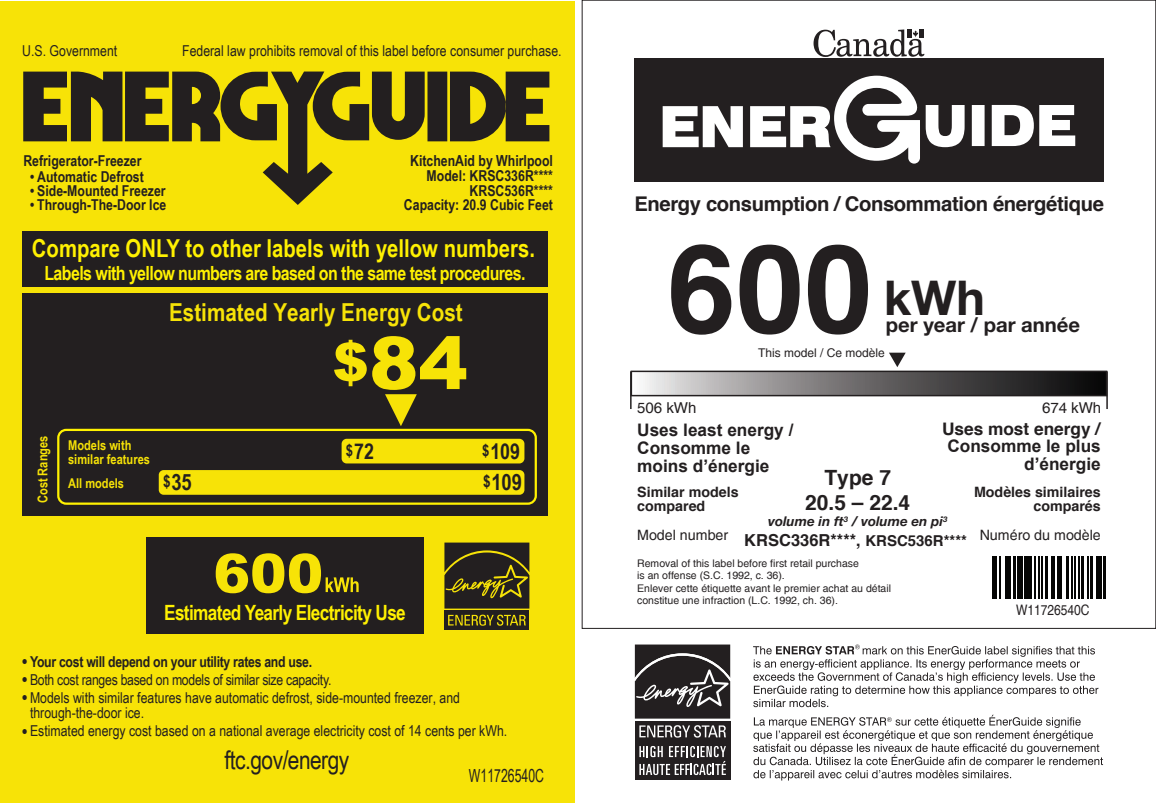
<style>
.page{position:relative;width:1156px;height:803px;background:#fff}
.page>*{position:absolute;margin:0;border:0;box-sizing:border-box;transform-origin:0 0}
.t1{font:700 123px "Helvetica";color:#231f20}
.t2{font:900 72.75px "Arial";color:#f7e307}
.t3{font:900 54px "Arial";color:#f7e307}
.t4{font:700 48px "Helvetica Neue LT Std";color:#231f20}
.t5{font:25.5px "Arial Narrow";letter-spacing:-.02em;color:#231f20}
.t6{font:700 24.75px "Arial Narrow";color:#fff101}
.t7{font:700 24.75px "Arial Narrow";color:#f7e307}
.t8{font:700 22.5px "Arial Narrow";color:#231f20}
.t9{font:700 21.75px "Arial Narrow";color:#231f20}
.t10{font:700 21px "Arial Narrow";letter-spacing:-.03em;color:#fff101}
.t11{font:700 21px/25.2px "Helvetica";color:#231f20;text-align:center}
.t12{font:700 20.25px "Helvetica";letter-spacing:-.02em;color:#231f20}
.t13{font:700 20.25px "Helvetica Neue LT Std";color:#231f20}
.t14{font:700 19.5px "Arial Narrow";letter-spacing:-.03em;color:#fff101}
.t15{font:18px "Arial Narrow";color:#231f20;scale:.83 1}
.t16{font:700 17.25px/18px "Arial";color:#231f20}
.t17{font:700 17.25px "Helvetica";color:#231f20}
.t18{font:700 16.5px "Helvetica";color:#231f20}
.t19{font:700 15.15px "Arial Narrow";color:#231f20}
.t20{font:15px/15px "Arial Narrow";color:#231f20}
.t21{font:700 15px/14.2px "Arial Narrow";color:#231f20;text-align:right}
.t22{font:15px "Arial Narrow";letter-spacing:-.02em;color:#231f20}
.t23{font:700 15px "Arial Narrow";letter-spacing:-.02em;color:#231f20}
.t24{font:15px "Helvetica";color:#231f20}
.t25{font:14.4px "Helvetica";color:#231f20;scale:.83 1}
.t26{font:700 14.25px/14.2px "Helvetica";color:#231f20}
.t27{font:14.25px "Helvetica";color:#231f20}
.t28{font:700 13.5px/14.5px "Arial Narrow";color:#f7e307}
.t29{font:italic 700 13.5px "Helvetica Neue";color:#231f20}
.t30{font:12px "Helvetica";color:#231f20}
.t31{font:10.5px/12.3px "Helvetica";color:#231f20}
.t32{font:italic 700 7.8px "Helvetica Neue";color:#231f20}
.s1{font-size:14.55px}
.s2{font-size:16.05px}
.s3{font-size:16.5px}
.s4{font-size:18px}
.s5{font-weight:700;font-size:18px}
.s6{font-size:15px}
</style>
<div class="page">
<div style="left:0;top:1px;width:574px;height:801px;background:#f7e307"></div>
<svg style="left:814px;top:29px;width:110px;height:28px"></svg>
<div style="left:634px;top:58px;width:470px;height:123px;background:#231f20"></div>
<svg style="left:663px;top:76px;width:412px;height:87px"></svg>
<svg style="left:645px;top:373px;width:459px;height:20px;background:#6d6b6b"></svg>
<div style="left:631px;top:370px;width:476px;height:26px;border:2px solid #231f20"></div>
<hr style="left:630px;top:371px;width:2px;height:38px;background:#231f20">
<hr style="left:1106px;top:371px;width:2px;height:38px;background:#231f20">
<svg style="left:23px;top:71px;width:526px;height:134px"></svg>
<div style="left:22px;top:294px;width:526px;height:222px;background:#231f20"></div>
<div style="left:146px;top:537px;width:278px;height:96px;background:#231f20"></div>
<svg style="left:326px;top:577px;width:33px;height:15px"></svg>
<div style="left:22px;top:231px;width:526px;height:55px;background:#231f20"></div>
<div style="left:57px;top:428px;width:480px;height:76px;border:2px solid #fff101;border-radius:8px"></div>
<div style="left:159px;top:470px;width:365px;height:24px;background:#f7e307;border-radius:5px"></div>
<svg style="left:889px;top:352px;width:17px;height:15px"></svg>
<svg style="left:334px;top:339px;width:33px;height:47px"></svg>
<svg style="left:385px;top:394px;width:32px;height:32px"></svg>
<div style="left:342px;top:438px;width:182px;height:25px;background:#f7e307;border-radius:5px"></div>
<svg style="left:753px;top:644px;width:345px;height:63px"></svg>
<svg style="left:753px;top:714px;width:350px;height:66px"></svg>
<svg style="left:635px;top:644px;width:95px;height:74px;background:#413d3e"></svg>
<div style="left:635px;top:720px;width:95px;height:59px;background:#231f20"></div>
<svg style="left:639px;top:725px;width:87px;height:12px"></svg>
<svg style="left:639px;top:746px;width:87px;height:28px"></svg>
<hr style="left:993px;top:556px;width:2px;height:42px;background:#050504">
<hr style="left:996px;top:556px;width:1px;height:42px;background:#050504">
<hr style="left:999px;top:556px;width:1px;height:42px;background:#050504">
<hr style="left:1005px;top:556px;width:3px;height:42px;background:#050504">
<hr style="left:1009px;top:556px;width:1px;height:42px;background:#050504">
<hr style="left:1014px;top:556px;width:2px;height:42px;background:#050504">
<hr style="left:1017px;top:556px;width:1px;height:42px;background:#050504">
<hr style="left:1019px;top:556px;width:4px;height:42px;background:#050504">
<hr style="left:1024px;top:556px;width:4px;height:42px;background:#050504">
<hr style="left:1029px;top:556px;width:3px;height:42px;background:#050504">
<hr style="left:1035px;top:556px;width:1px;height:42px;background:#050504">
<hr style="left:1038px;top:556px;width:1px;height:42px;background:#050504">
<hr style="left:1042px;top:556px;width:1px;height:42px;background:#050504">
<hr style="left:1045px;top:556px;width:2px;height:42px;background:#050504">
<hr style="left:1052px;top:556px;width:1px;height:42px;background:#050504">
<hr style="left:1054px;top:556px;width:1px;height:42px;background:#050504">
<hr style="left:1057px;top:556px;width:1px;height:42px;background:#050504">
<hr style="left:1059px;top:556px;width:3px;height:42px;background:#050504">
<hr style="left:1066px;top:556px;width:2px;height:42px;background:#050504">
<hr style="left:1072px;top:556px;width:1px;height:42px;background:#050504">
<hr style="left:1074px;top:556px;width:1px;height:42px;background:#050504">
<hr style="left:1078px;top:556px;width:1px;height:42px;background:#050504">
<hr style="left:1082px;top:556px;width:2px;height:42px;background:#050504">
<hr style="left:1087px;top:556px;width:1px;height:42px;background:#050504">
<hr style="left:1091px;top:556px;width:2px;height:42px;background:#050504">
<hr style="left:1096px;top:556px;width:4px;height:42px;background:#050504">
<hr style="left:1101px;top:556px;width:1px;height:42px;background:#050504">
<hr style="left:1103px;top:556px;width:2px;height:42px;background:#050504">
<div style="left:444px;top:610px;width:85px;height:19px;background:#231f20"></div>
<svg style="left:444px;top:542px;width:85px;height:66px;background:#403a1c"></svg>
<svg style="left:448px;top:614px;width:78px;height:11px"></svg>
<p class="t20" style="left:22px;top:43px;width:97px">U.S. Government</p>
<p class="t20" style="left:182px;top:43px;width:381px">Federal law prohibits removal of this label before consumer purchase.</p>
<p class="t21" style="left:23px;top:153px;width:120px">Refrigerator-Freezer</p>
<p class="t21" style="left:30px;top:168px;width:115px"><span class="s1">•</span> Automatic Defrost</p>
<p class="t21" style="left:30px;top:182px;width:137px"><span class="s1">•</span> Side-Mounted Freezer</p>
<p class="t21" style="left:30px;top:196px;width:138px"><span class="s1">•</span> Through-The-Door Ice</p>
<p class="t19" style="left:410px;top:149px;width:144px">KitchenAid by Whirlpool</p>
<p class="t21" style="left:404px;top:168px;width:151px">Model: KRSC336R****<br>KRSC536R****<br>Capacity: 20.9 Cubic Feet</p>
<h3 class="t6" style="left:32px;top:229px;width:505px">Compare ONLY to other labels with yellow numbers.</h3>
<h3 class="t14" style="left:44px;top:258px;width:483px">Labels with yellow numbers are based on the same test procedures.</h3>
<h3 class="t7" style="left:169px;top:293px;width:295px">Estimated Yearly Energy Cost</h3>
<h2 class="t2" style="left:369px;top:310px;width:100px">84</h2>
<p class="t28" style="left:35px;top:503px;width:69px;rotate:-90deg">Cost Ranges</p>
<p class="t28" style="left:68px;top:437px;width:83px">Models with similar features</p>
<h3 class="t9" style="left:346px;top:434px;width:30px"><span class="s2">$</span>72</h3>
<h3 class="t9" style="left:482px;top:434px;width:40px"><span class="s2">$</span>109</h3>
<p class="t28" style="left:68px;top:475px;width:57px">All models</p>
<h3 class="t8" style="left:163px;top:465px;width:30px"><span class="s3">$</span>35</h3>
<h3 class="t8" style="left:483px;top:465px;width:41px"><span class="s3">$</span>109</h3>
<h3 class="t3" style="left:213px;top:534px;width:111px">600</h3>
<h3 class="t10" style="left:164px;top:596px;width:243px">Estimated Yearly Electricity Use</h3>
<p class="t23" style="left:22px;top:650px;width:292px"><span class="s4">•</span> Your cost will depend on your utility rates and use.</p>
<p class="t22" style="left:22px;top:668px;width:311px"><span class="s5">•</span> Both cost ranges based on models of similar size capacity.</p>
<p class="t20" style="left:30px;top:689px;width:432px;text-indent:-8px"><span class="s5">•</span> Models with similar features have automatic defrost, side-mounted freezer, and through-the-door ice.</p>
<h3 class="t5" style="left:225px;top:741px;width:126px">ftc.gov/energy</h3>
<p class="t20" style="left:22px;top:722px;width:487px"><span class="s5">•</span> Estimated energy cost based on a national average electricity cost of 14 cents per kWh.</p>
<p class="t15" style="left:469px;top:762px;width:92px">W11726540C</p>
<h3 class="t12" style="left:634px;top:187px;width:471px">Energy consumption / Consommation énergétique</h3>
<h1 class="t1" style="left:667px;top:190px;width:207px">600</h1>
<h3 class="t4" style="left:884px;top:268px;width:103px">kWh</h3>
<h3 class="t13" style="left:886px;top:312px;width:196px">per year / par année</h3>
<p class="t30" style="left:758px;top:345px;width:128px">This model / Ce modèle</p>
<p class="t24" style="left:637px;top:399px;width:61px">506 kWh</p>
<p class="t24" style="left:1042px;top:399px;width:61px">674 kWh</p>
<p class="t16" style="left:637px;top:421px;width:158px">Uses least energy /<br>Consomme le moins d’énergie</p>
<p class="t17" style="left:942px;top:415px;width:160px">Uses most energy /</p>
<p class="t16" style="left:947px;top:437px;width:155px;line-height:17.4px;text-align:right">Consomme le plus d’énergie</p>
<h3 class="t11" style="left:805px;top:465px;width:107px">Type 7<br>20.5 – 22.4</h3>
<p class="t32" style="left:844px;top:513px;width:6px">3</p>
<p class="t26" style="left:637px;top:485px;width:103px">Similar models compared</p>
<p class="t26" style="left:974px;top:485px;width:128px;text-align:right">Modèles similaires comparés</p>
<p class="t27" style="left:637px;top:526px;width:93px">Model number</p>
<p class="t27" style="left:980px;top:526px;width:123px">Numéro du modèle</p>
<p class="t29" style="left:768px;top:511px;width:181px">volume in ft / volume en pi<sup>3</sup></p>
<p class="t18" style="left:744px;top:527px;width:224px">KRSC336R****, <span class="s6">KRSC536R****</span></p>
<p class="t31" style="left:637px;top:556px;width:255px">Removal of this label before first retail purchase<br>is an offense (S.C. 1992, c. 36).<br>Enlever cette étiquette avant le premier achat au détail constitue une infraction (L.C. 1992, ch. 36).</p>
<p class="t25" style="left:1016px;top:601px;width:90px">W11726540C</p>
</div>
